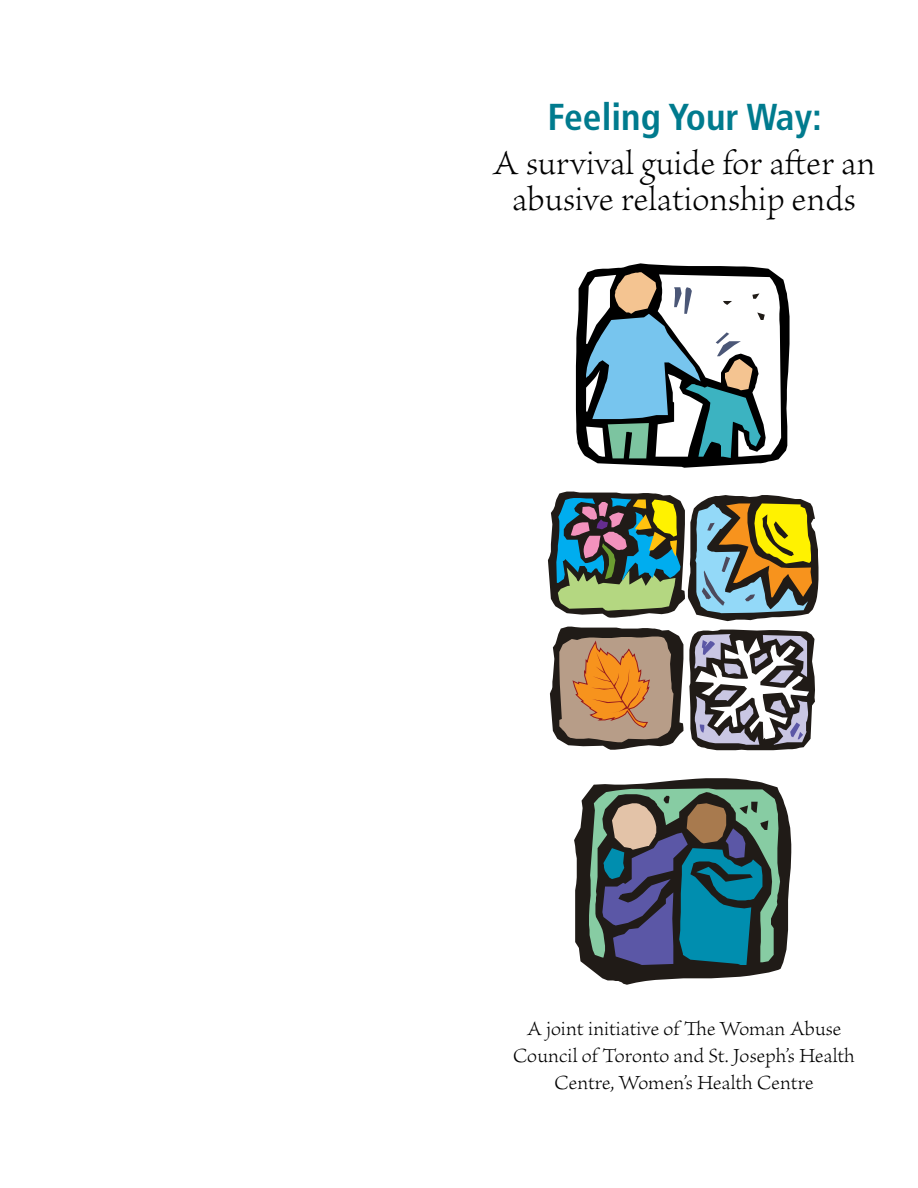
<style>
.page{position:relative;width:918px;height:1188px;background:#fff}
.page>*{position:absolute;margin:0;border:0;box-sizing:border-box;transform-origin:0 0}
.t1{font:700 condensed 37.5px "Frutiger LT Std";color:#007b8e}
.t2{font:300 36px/36px "Brioso Pro";color:#000;text-align:center}
.t3{font:300 21px/27px "Brioso Pro";color:#000;text-align:center}
</style>
<div class="page">
<svg style="left:574px;top:778px;width:217px;height:207px;fill:#201b17"></svg>
<svg style="left:589px;top:788px;width:191px;height:177px;background:#436872"></svg>
<svg style="left:576px;top:263px;width:214px;height:205px;fill:#000"></svg>
<svg style="left:586px;top:272px;width:195px;height:186px"></svg>
<svg style="left:548px;top:492px;width:270px;height:129px;background:#7e8a6b"></svg>
<svg style="left:689px;top:630px;width:126px;height:120px"></svg>
<svg style="left:550px;top:627px;width:133px;height:123px;background:#a4805e"></svg>
<h1 class="t1" style="left:548px;top:95px;width:276px">Feeling Your Way:</h1>
<h2 class="t2" style="left:493px;top:147px;width:385px">A survival guide for after an abusive relationship ends</h2>
<p class="t3" style="left:513px;top:1016px;width:343px">A joint initiative of The Woman Abuse<br>Council of Toronto and St. Joseph’s Health<br>Centre, Women’s Health Centre</p>
</div>
